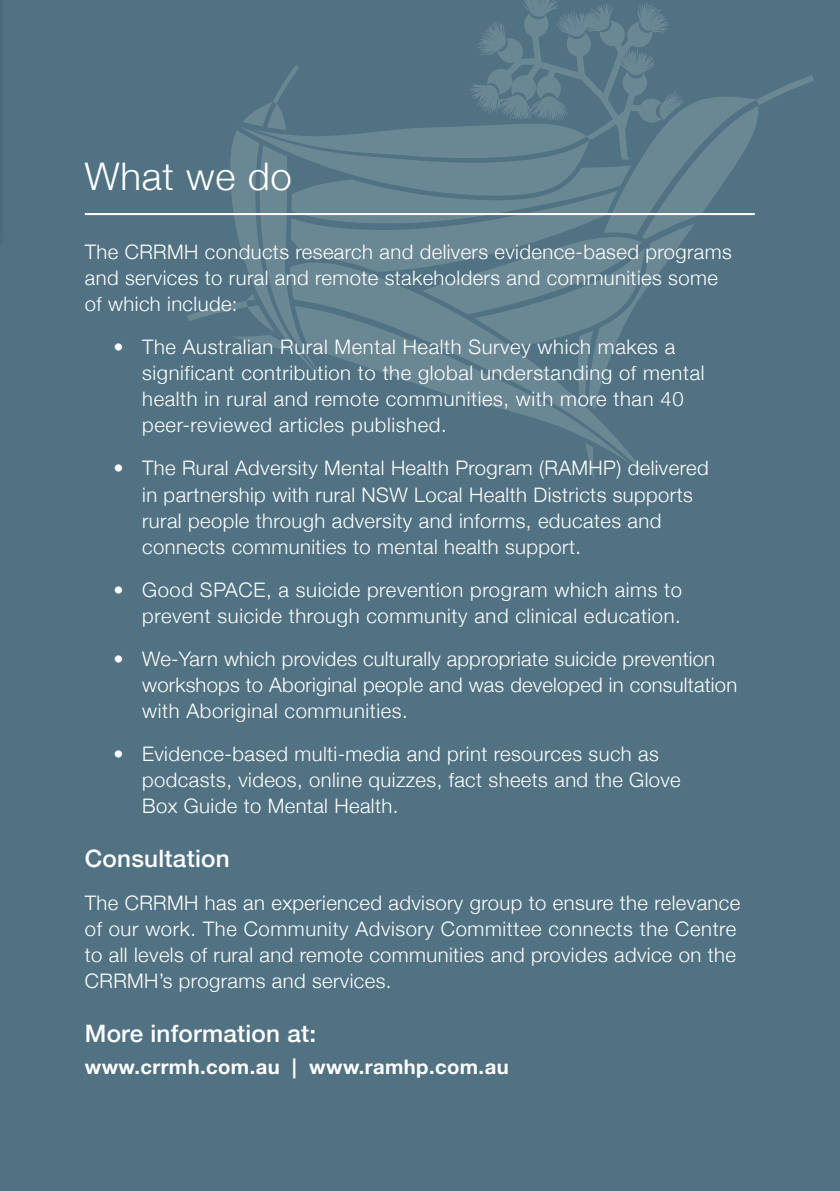
<style>
.page{position:relative;width:840px;height:1191px;background:#fff}
.page>*{position:absolute;margin:0;border:0;box-sizing:border-box;transform-origin:0 0}
.t1{font:300 38px "Helvetica Neue";letter-spacing:.02em;color:#fff}
.t2{font:500 24px "Helvetica Neue";letter-spacing:.01em;color:#fff}
.t3{font:300 20px/26px "Helvetica Neue";letter-spacing:.02em;color:#fff}
.t4{font:700 20px "Helvetica Neue";letter-spacing:.02em;color:#fff}
</style>
<div class="page">
<div style="left:0;top:0;width:839px;height:1191px;background:#507282"></div>
<svg style="left:485px;top:404px;width:159px;height:75px"></svg>
<svg style="left:187px;top:0;width:626px;height:404px"></svg>
<hr style="left:85px;top:213px;width:669px;height:2px;background:#fff">
<div style="left:0;top:0;width:5px;height:254px;background:#4d6e7d"></div>
<h1 class="t1" style="left:85px;top:146px;width:208px">What we do</h1>
<p class="t3" style="left:85px;top:238px;width:648px">The CRRMH conducts research and delivers evidence-based programs and services to rural and remote stakeholders and communities some of which include:</p>
<p class="t3" style="left:142px;top:333px;width:563px;text-indent:-29px">• The Australian Rural Mental Health Survey which makes a significant contribution to the global understanding of mental health in rural and remote communities, with more than 40 peer-reviewed articles published.</p>
<p class="t3" style="left:142px;top:454px;width:567px;text-indent:-29px">• The Rural Adversity Mental Health Program (RAMHP) delivered in partnership with rural NSW Local Health Districts supports rural people through adversity and informs, educates and connects communities to mental health support.</p>
<p class="t3" style="left:113px;top:575px;width:570px;text-align:right">• Good SPACE, a suicide prevention program which aims to prevent suicide through community and clinical education.</p>
<p class="t3" style="left:142px;top:644px;width:596px;text-indent:-29px">• We-Yarn which provides culturally appropriate suicide prevention workshops to Aboriginal people and was developed in consultation with Aboriginal communities.</p>
<p class="t3" style="left:142px;top:739px;width:540px;text-indent:-29px">• Evidence-based multi-media and print resources such as podcasts, videos, online quizzes, fact sheets and the Glove<br>Box Guide to Mental Health.</p>
<p class="t2" style="left:85px;top:839px;width:146px">Consultation</p>
<p class="t3" style="left:85px;top:888px;width:656px">The CRRMH has an experienced advisory group to ensure the relevance of our work. The Community Advisory Committee connects the Centre to all levels of rural and remote communities and provides advice on the CRRMH’s programs and services.</p>
<p class="t2" style="left:85px;top:1014px;width:233px">More information at:</p>
<p class="t4" style="left:85px;top:1051px;width:425px">www.crrmh.com.au | www.ramhp.com.au</p>
</div>
